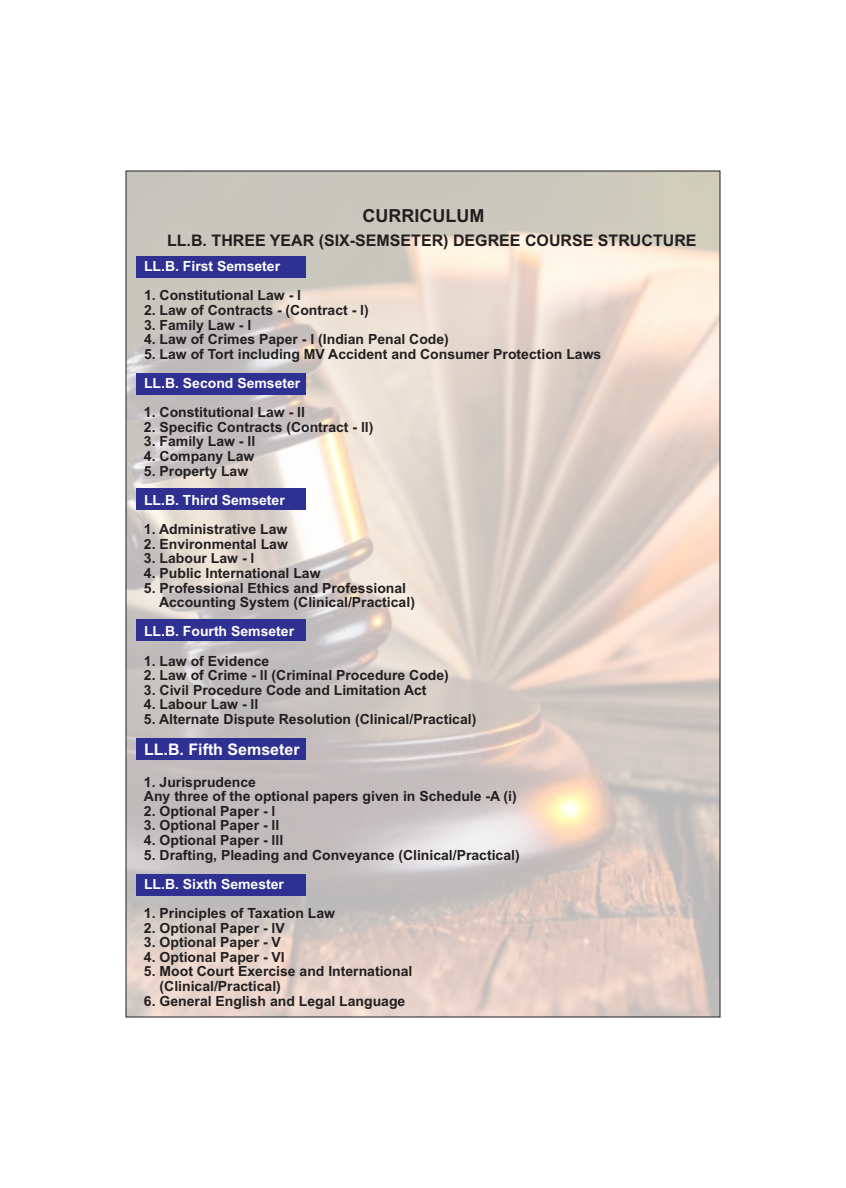
<style>
.page{position:relative;width:846px;height:1188px;background:#fff}
.page>*{position:absolute;margin:0;border:0;box-sizing:border-box;transform-origin:0 0}
.t1{font:700 18px "Arial";color:#231f20}
.t2{font:700 16px "Arial";color:#231f20}
.t3{font:700 16px "Arial";color:#fff}
.t4{font:700 14px/14.6px "Arial";color:#231f20}
.t5{font:700 14px "Arial";color:#fff}
</style>
<div class="page">
<div style="left:136px;top:373px;width:170px;height:22px;background:#2e3092"></div>
<div style="left:136px;top:488px;width:170px;height:22px;background:#2e3092"></div>
<div style="left:136px;top:619px;width:170px;height:22px;background:#2e3092"></div>
<div style="left:136px;top:738px;width:170px;height:22px;background:#2e3092"></div>
<div style="left:136px;top:874px;width:170px;height:22px;background:#2e3092"></div>
<div style="left:136px;top:256px;width:170px;height:22px;background:#2e3092"></div>
<p class="t1" style="left:362px;top:209px;width:123px">CURRICULUM</p>
<p class="t2" style="left:167px;top:234px;width:531px">LL.B. THREE YEAR (SIX-SEMSETER) DEGREE COURSE STRUCTURE</p>
<p class="t5" style="left:144px;top:261px;width:138px">LL.B. First Semseter</p>
<p class="t4" style="left:144px;top:289px;width:159px">1. Constitutional Law - l</p>
<p class="t4" style="left:144px;top:304px;width:226px">2. Law of Contracts - (Contract - l)</p>
<p class="t4" style="left:144px;top:319px;width:109px">3. Family Law - l</p>
<p class="t4" style="left:144px;top:333px;width:306px">4. Law of Crimes Paper - l (Indian Penal Code)</p>
<p class="t4" style="left:144px;top:348px;width:459px">5. Law of Tort including MV Accident and Consumer Protection Laws</p>
<p class="t5" style="left:144px;top:378px;width:158px">LL.B. Second Semseter</p>
<p class="t4" style="left:144px;top:406px;width:163px">1. Constitutional Law - ll</p>
<p class="t4" style="left:144px;top:421px;width:231px">2. Specific Contracts (Contract - ll)</p>
<p class="t4" style="left:144px;top:436px;width:113px">3. Family Law - ll</p>
<p class="t4" style="left:144px;top:450px;width:112px">4. Company Law</p>
<p class="t4" style="left:144px;top:465px;width:106px">5. Property Law</p>
<p class="t5" style="left:144px;top:495px;width:142px">LL.B. Third Semseter</p>
<p class="t4" style="left:144px;top:523px;width:145px">1. Administrative Law</p>
<p class="t4" style="left:144px;top:538px;width:145px">2. Environmental Law</p>
<p class="t4" style="left:144px;top:552px;width:112px">3. Labour Law - l</p>
<p class="t4" style="left:144px;top:567px;width:178px">4. Public International Law</p>
<p class="t4" style="left:159px;top:582px;width:257px;text-indent:-15px">5. Professional Ethics and Professional<br>Accounting System (Clinical/Practical)</p>
<p class="t5" style="left:144px;top:626px;width:152px">LL.B. Fourth Semseter</p>
<p class="t4" style="left:144px;top:655px;width:127px">1. Law of Evidence</p>
<p class="t4" style="left:144px;top:669px;width:306px">2. Law of Crime - ll (Criminal Procedure Code)</p>
<p class="t4" style="left:144px;top:684px;width:284px">3. Civil Procedure Code and Limitation Act</p>
<p class="t4" style="left:144px;top:698px;width:116px">4. Labour Law - ll</p>
<p class="t4" style="left:144px;top:713px;width:334px">5. Alternate Dispute Resolution (Clinical/Practical)</p>
<p class="t3" style="left:144px;top:743px;width:157px">LL.B. Fifth Semseter</p>
<p class="t4" style="left:144px;top:776px;width:374px">1. Jurisprudence<br>Any three of the optional papers given in Schedule -A (i)</p>
<p class="t4" style="left:144px;top:805px;width:133px">2. Optional Paper - l</p>
<p class="t4" style="left:144px;top:819px;width:137px">3. Optional Paper - ll</p>
<p class="t4" style="left:144px;top:834px;width:141px">4. Optional Paper - lll</p>
<p class="t4" style="left:144px;top:849px;width:377px">5. Drafting, Pleading and Conveyance (Clinical/Practical)</p>
<p class="t5" style="left:144px;top:879px;width:142px">LL.B. Sixth Semester</p>
<p class="t4" style="left:144px;top:907px;width:193px">1. Principles of Taxation Law</p>
<p class="t4" style="left:144px;top:922px;width:142px">2. Optional Paper - lV</p>
<p class="t4" style="left:144px;top:936px;width:138px">3. Optional Paper - V</p>
<p class="t4" style="left:144px;top:951px;width:142px">4. Optional Paper - Vl</p>
<p class="t4" style="left:160px;top:965px;width:254px;text-indent:-16px">5. Moot Court Exercise and International (Clinical/Practical)</p>
<p class="t4" style="left:144px;top:995px;width:263px">6. General English and Legal Language</p>
</div>
